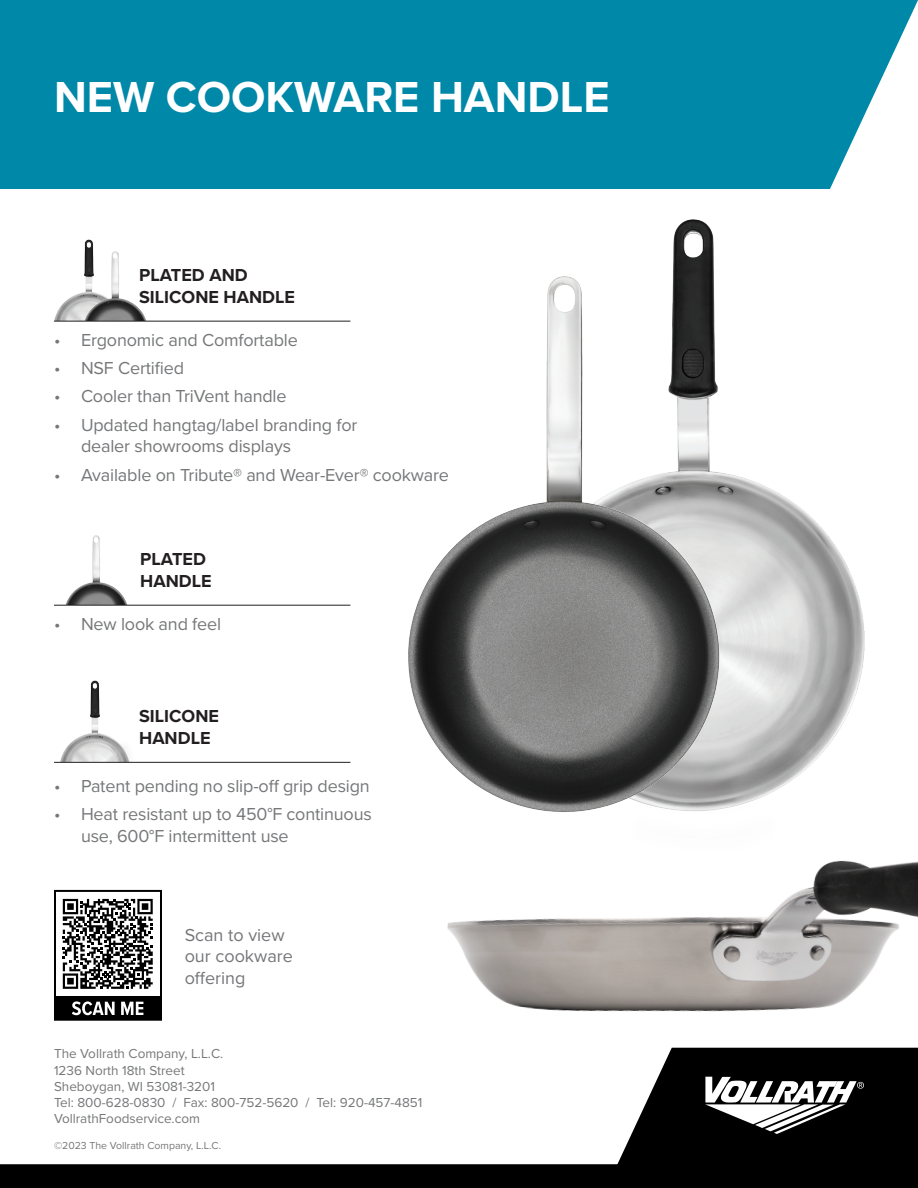
<style>
.page{position:relative;width:918px;height:1188px;background:#fff}
.page>*{position:absolute;margin:0;border:0;box-sizing:border-box;transform-origin:0 0}
.t1{font:700 45px "Proxima Nova";color:#fff}
.t2{font:18px/21.6px "Proxima Nova";letter-spacing:-.01em;color:#767779}
.t3{font:700 18px/21.6px "Proxima Nova";color:#231f20}
.t4{font:18px/21.6px "Proxima Nova";color:#757679}
.t5{font:13.5px/16.2px "Proxima Nova";color:#767779}
.t6{font:10.5px "Proxima Nova";color:#767779}
</style>
<div class="page">
<div style="left:0;top:1164px;width:600px;height:24px;background:#000001"></div>
<div style="left:600px;top:1167px;width:318px;height:21px;background:#000001"></div>
<div style="left:0;top:0;width:918px;height:189px;background:#0088a8"></div>
<img style="left:54px;top:680px;width:86px;height:82px">
<img style="left:54px;top:535px;width:86px;height:70px">
<img style="left:54px;top:239px;width:39px;height:82px">
<img style="left:69px;top:246px;width:91px;height:75px">
<img style="left:673px;top:219px;width:192px;height:561px">
<img style="left:350px;top:252px;width:442px;height:560px">
<hr style="left:54px;top:321px;width:296px;height:1px;background:#231f20">
<hr style="left:54px;top:605px;width:296px;height:1px;background:#231f20">
<hr style="left:54px;top:762px;width:296px;height:1px;background:#231f20">
<img style="left:433px;top:860px;width:485px;height:307px">
<svg style="left:54px;top:890px;width:108px;height:131px"></svg>
<h1 class="t1" style="left:54px;top:64px;width:557px">NEW COOKWARE HANDLE</h1>
<p class="t3" style="left:139px;top:264px;width:157px">PLATED AND<br>SILICONE HANDLE</p>
<p class="t2" style="left:54px;top:328px;width:245px">• Ergonomic and Comfortable</p>
<p class="t2" style="left:54px;top:356px;width:132px">• NSF Certified</p>
<p class="t2" style="left:54px;top:385px;width:234px">• Cooler than TriVent handle</p>
<p class="t2" style="left:81px;top:413px;width:278px;text-indent:-27px">• Updated hangtag/label branding for dealer showrooms displays</p>
<p class="t2" style="left:54px;top:463px;width:397px">• Available on Tribute® and Wear-Ever® cookware</p>
<p class="t3" style="left:140px;top:548px;width:73px">PLATED<br>HANDLE</p>
<p class="t2" style="left:54px;top:612px;width:169px">• New look and feel</p>
<p class="t3" style="left:139px;top:705px;width:81px">SILICONE<br>HANDLE</p>
<p class="t2" style="left:54px;top:774px;width:317px">• Patent pending no slip-off grip design</p>
<p class="t2" style="left:81px;top:802px;width:292px;text-indent:-27px">• Heat resistant up to 450°F continuous use, 600°F intermittent use</p>
<p class="t4" style="left:185px;top:923px;width:110px">Scan to view our cookware offering</p>
<p class="t5" style="left:54px;top:1045px;width:370px">The Vollrath Company, L.L.C.<br>1236 North 18th Street<br>Sheboygan, WI 53081-3201<br>Tel: 800-628-0830 / Fax: 800-752-5620 / Tel: 920-457-4851<br>VollrathFoodservice.com</p>
<p class="t6" style="left:54px;top:1138px;width:169px">©2023 The Vollrath Company, L.L.C.</p>
</div>
